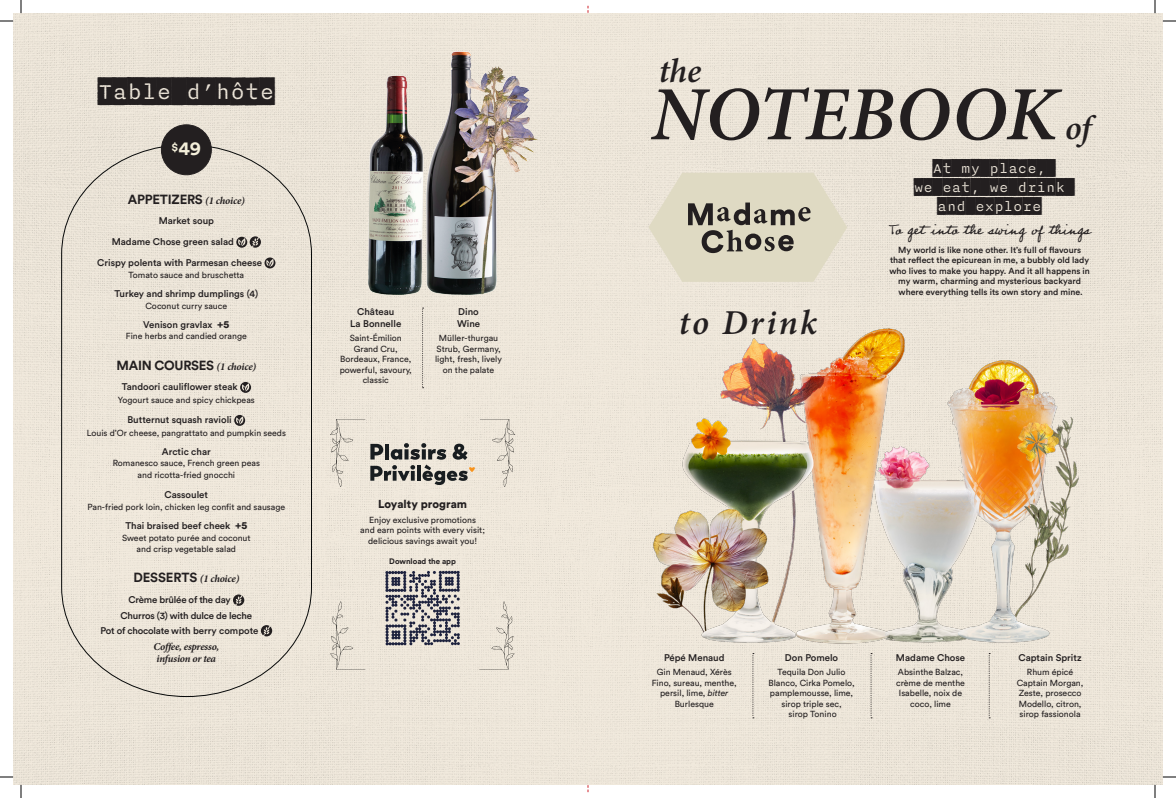
<style>
.page{position:relative;width:1176px;height:798px;background:#fff}
.page>*{position:absolute;margin:0;border:0;box-sizing:border-box;transform-origin:0 0}
.t1{font:italic 600 76.83px "Minion Pro";color:#231f20}
.t2{font:italic 600 35px "Minion Pro";letter-spacing:.065em;color:#231f20}
.t3{font:italic 600 34.21px "Minion Pro";color:#231f20}
.t4{font:24.5px "Nitti Typewriter Cameo";color:#231f20}
.t5{font:700 19.25px "Circular Std";color:#f4efda}
.t6{font:18.38px "Professor";letter-spacing:-.03em;color:#231f20}
.t7{font:15.75px/18.9px "Nitti Typewriter Cameo";color:#231f20;text-align:center}
.t8{font:700 13.12px "Circular Std";letter-spacing:-.02em;color:#231f20}
.t9{font:900 11.38px "Circular Std";color:#231f20}
.t10{font:italic 700 10.5px/12.2px "Minion Pro";letter-spacing:-.025em;color:#231f20}
.t11{font:500 9.62px/11.4px "Circular Std";color:#231f20;text-align:center}
.t12{font:500 9.62px "Circular Std";letter-spacing:-.02em;color:#231f20}
.t13{font:8.75px/10.5px "Circular Std";color:#231f20;text-align:center}
.t14{font:500 8.75px/10.5px "Circular Std";color:#231f20;text-align:center}
.t15{font:700 7.88px "Circular Std";color:#231f20}
.s1{font-family:"Minion Pro";font-style:italic;font-size:10.5px}
.s2{font-weight:900;font-size:10.5px}
.s3{font-family:"Circular Std";font-style:normal;font-size:13.12px}
.s4{font-style:italic}
</style>
<div class="page">
<svg style="left:588px;top:5px;width:1px;height:788px"></svg>
<img style="left:13px;top:13px;width:1150px;height:772px">
<svg style="left:648px;top:173px;width:199px;height:109px;background:#d0cab7"></svg>
<svg style="left:385px;top:571px;width:75px;height:74px;background:#9a989b"></svg>
<svg style="left:370px;top:443px;width:106px;height:42px;background:#a3a098"></svg>
<svg style="left:330px;top:419px;width:23px;height:68px"></svg>
<svg style="left:336px;top:419px;width:29px;height:11px"></svg>
<svg style="left:492px;top:419px;width:23px;height:68px"></svg>
<svg style="left:480px;top:419px;width:29px;height:11px"></svg>
<svg style="left:492px;top:601px;width:23px;height:68px"></svg>
<svg style="left:479px;top:659px;width:30px;height:10px"></svg>
<svg style="left:330px;top:601px;width:23px;height:68px"></svg>
<svg style="left:336px;top:659px;width:29px;height:10px"></svg>
<img style="left:333px;top:40px;width:221px;height:264px">
<img style="left:616px;top:298px;width:516px;height:364px">
<svg style="left:61px;top:144px;width:251px;height:553px;background:#e9e1d5"></svg>
<svg style="left:422px;top:308px;width:2px;height:80px"></svg>
<div style="left:161px;top:125px;width:50px;height:50px;background:#231f20;border-radius:50%"></div>
<div style="left:161px;top:125px;width:51px;height:50px;border:1px solid #231f20;border-radius:50%"></div>
<svg style="left:236px;top:236px;width:25px;height:12px"></svg>
<svg style="left:265px;top:257px;width:10px;height:11px"></svg>
<svg style="left:240px;top:382px;width:11px;height:11px"></svg>
<svg style="left:234px;top:415px;width:11px;height:11px"></svg>
<svg style="left:233px;top:594px;width:11px;height:12px"></svg>
<svg style="left:261px;top:625px;width:11px;height:11px"></svg>
<svg style="left:752px;top:653px;width:2px;height:65px"></svg>
<svg style="left:871px;top:653px;width:1px;height:65px"></svg>
<svg style="left:989px;top:653px;width:1px;height:65px"></svg>
<svg style="left:0;top:21px;width:13px;height:1px"></svg>
<svg style="left:1163px;top:21px;width:13px;height:1px"></svg>
<svg style="left:0;top:777px;width:13px;height:1px"></svg>
<svg style="left:1163px;top:777px;width:13px;height:1px"></svg>
<svg style="left:21px;top:0;width:1px;height:13px"></svg>
<svg style="left:21px;top:785px;width:1px;height:13px"></svg>
<svg style="left:1155px;top:0;width:1px;height:13px"></svg>
<svg style="left:1155px;top:785px;width:1px;height:13px"></svg>
<h3 class="t3" style="left:659px;top:47px;width:44px">the</h3>
<h3 class="t4" style="left:98px;top:75px;width:178px">TABLE D’HÔTE</h3>
<h3 class="t5" style="left:172px;top:136px;width:31px"><sup>$</sup>49</h3>
<h3 class="t8" style="left:128px;top:191px;width:118px">APPETIZERS <span class="s1">(1 choice)</span></h3>
<p class="t11" style="left:159px;top:215px;width:57px">Market soup</p>
<p class="t11" style="left:112px;top:236px;width:124px">Madame Chose green salad</p>
<p class="t11" style="left:97px;top:257px;width:166px">Crispy polenta with Parmesan cheese</p>
<p class="t13" style="left:129px;top:270px;width:117px">Tomato sauce and bruschetta</p>
<p class="t11" style="left:115px;top:288px;width:145px">Turkey and shrimp dumplings (4)</p>
<p class="t13" style="left:146px;top:300px;width:83px">Coconut curry sauce</p>
<p class="t11" style="left:143px;top:319px;width:88px">Venison gravlax <span class="s2">+5</span></p>
<p class="t13" style="left:126px;top:331px;width:122px">Fine herbs and candied orange</p>
<h3 class="t8" style="left:117px;top:356px;width:141px">MAIN COURSES <span class="s1">(1 choice)</span></h3>
<p class="t11" style="left:122px;top:381px;width:118px">Tandoori cauliflower steak</p>
<p class="t13" style="left:118px;top:394px;width:139px">Yogourt sauce and spicy chickpeas</p>
<p class="t11" style="left:128px;top:414px;width:106px">Butternut squash ravioli</p>
<p class="t13" style="left:87px;top:427px;width:201px">Louis d’Or cheese, pangrattato and pumpkin seeds</p>
<p class="t11" style="left:162px;top:446px;width:50px">Arctic char</p>
<p class="t13" style="left:113px;top:457px;width:149px;line-height:12.2px">Romanesco sauce, French green peas and ricotta-fried gnocchi</p>
<p class="t11" style="left:165px;top:488px;width:45px">Cassoulet</p>
<p class="t13" style="left:88px;top:501px;width:199px">Pan-fried pork loin, chicken leg confit and sausage</p>
<p class="t11" style="left:125px;top:520px;width:123px">Thai braised beef cheek <span class="s2">+5</span></p>
<p class="t13" style="left:122px;top:532px;width:130px;line-height:11.4px">Sweet potato purée and coconut and crisp vegetable salad</p>
<p class="t10" style="left:133px;top:572px;width:107px"><span class="s3">DESSERTS</span> (1 choice)</p>
<p class="t12" style="left:128px;top:594px;width:104px">Crème brûlée of the day</p>
<p class="t12" style="left:121px;top:609px;width:133px">Churros (3) with dulce de leche</p>
<p class="t11" style="left:101px;top:625px;width:159px">Pot of chocolate with berry compote</p>
<p class="t10" style="left:154px;top:640px;width:67px">Coffee, espresso, infusion or tea</p>
<p class="t11" style="left:664px;top:652px;width:62px">Pépé Menaud</p>
<p class="t13" style="left:652px;top:667px;width:86px">Gin Menaud, Xérès<br>Fino, sureau, menthe, persil, lime, <span class="s4">bitter<br></span>Burlesque</p>
<h1 class="t1" style="left:651px;top:61px;width:408px">NOTEBOOK</h1>
<h3 class="t3" style="left:1065px;top:104px;width:28px">of</h3>
<h3 class="t7" style="left:914px;top:159px;width:153px">AT MY PLACE,<br>WE EAT, WE DRINK<br>AND EXPLORE</h3>
<h3 class="t6" style="left:888px;top:217px;width:204px">To get into the swing of things</h3>
<p class="t14" style="left:889px;top:244px;width:202px">My world is like none other. It’s full of flavours that reflect the epicurean in me, a bubbly old lady who lives to make you happy. And it all happens in my warm, charming and mysterious backyard where everything tells its own story and mine.</p>
<p class="t11" style="left:350px;top:306px;width:53px">Château<br>La Bonnelle</p>
<p class="t13" style="left:340px;top:333px;width:74px">Saint-Émilion<br>Grand Cru,<br>Bordeaux, France, powerful, savoury, classic</p>
<p class="t11" style="left:457px;top:306px;width:25px;text-align:left">Dino<br>Wine</p>
<p class="t13" style="left:435px;top:333px;width:69px">Müller-thurgau<br>Strub, Germany, light, fresh, lively on the palate</p>
<h2 class="t2" style="left:679px;top:299px;width:140px">to Drink</h2>
<h3 class="t9" style="left:378px;top:497px;width:91px">Loyalty program</h3>
<p class="t13" style="left:360px;top:514px;width:126px">Enjoy exclusive promotions<br>and earn points with every visit; delicious savings await you!</p>
<p class="t15" style="left:389px;top:556px;width:68px">Download the app</p>
<p class="t11" style="left:1019px;top:652px;width:65px">Captain Spritz</p>
<p class="t13" style="left:1017px;top:667px;width:68px">Rhum épicé<br>Captain Morgan,<br>Zeste, prosecco<br>Modello, citron, sirop fassionola</p>
<p class="t11" style="left:785px;top:652px;width:55px">Don Pomelo</p>
<p class="t13" style="left:768px;top:667px;width:88px">Tequila Don Julio<br>Blanco, Cirka Pomelo, pamplemousse, lime, sirop triple sec,<br>sirop Tonino</p>
<p class="t11" style="left:896px;top:652px;width:71px">Madame Chose</p>
<p class="t13" style="left:896px;top:667px;width:70px">Absinthe Balzac, crème de menthe<br>Isabelle, noix de coco, lime</p>
</div>
